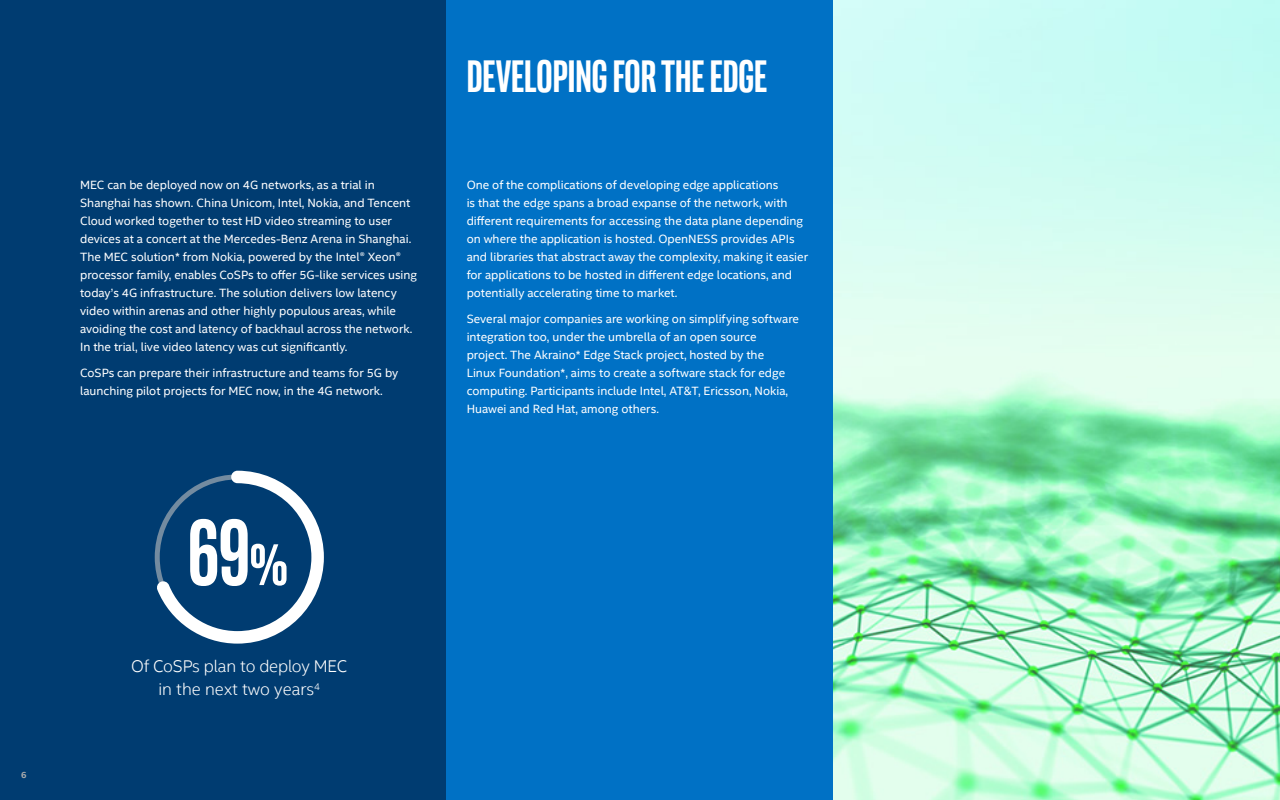
<style>
.page{position:relative;width:1280px;height:800px;background:#fff}
.page>*{position:absolute;margin:0;border:0;box-sizing:border-box;transform-origin:0 0}
.t1{font:700 46px "Intel Clear Pro";color:#fff}
.t2{font:300 17px/23px "Intel Clear";letter-spacing:-.01em;color:#fff;text-align:center}
.t3{font:12px/18px "Intel Clear";color:#fff}
.t4{font:700 9px "Intel Clear";color:#adadad}
</style>
<div class="page">
<div style="left:0;top:0;width:447px;height:800px;background:#003c71"></div>
<div style="left:447px;top:0;width:386px;height:800px;background:#0071c5"></div>
<img style="left:833px;top:0;width:447px;height:800px">
<svg style="left:155px;top:471px;width:169px;height:173px"></svg>
<p class="t3" style="left:80px;top:176px;width:339px">MEC can be deployed now on 4G networks, as a trial in Shanghai has shown. China Unicom, Intel, Nokia, and Tencent Cloud worked together to test HD video streaming to user devices at a concert at the Mercedes-Benz Arena in Shanghai.<br>The MEC solution* from Nokia, powered by the Intel® Xeon® processor family, enables CoSPs to offer 5G-like services using today’s 4G infrastructure. The solution delivers low latency video within arenas and other highly populous areas, while avoiding the cost and latency of backhaul across the network.<br>In the trial, live video latency was cut significantly.</p>
<p class="t3" style="left:80px;top:364px;width:320px">CoSPs can prepare their infrastructure and teams for 5G by launching pilot projects for MEC now, in the 4G network.</p>
<h1 class="t1" style="left:467px;top:48px;width:302px">DEVELOPING FOR THE EDGE</h1>
<p class="t3" style="left:467px;top:176px;width:343px">One of the complications of developing edge applications<br>is that the edge spans a broad expanse of the network, with different requirements for accessing the data plane depending on where the application is hosted. OpenNESS provides APIs and libraries that abstract away the complexity, making it easier for applications to be hosted in different edge locations, and potentially accelerating time to market.</p>
<p class="t3" style="left:467px;top:310px;width:334px">Several major companies are working on simplifying software integration too, under the umbrella of an open source project. The Akraino* Edge Stack project, hosted by the<br>Linux Foundation*, aims to create a software stack for edge computing. Participants include Intel, AT&amp;T, Ericsson, Nokia, Huawei and Red Hat, among others.</p>
<p class="t4" style="left:21px;top:769px;width:7px">6</p>
<h2 class="t2" style="left:131px;top:654px;width:218px">Of CoSPs plan to deploy MEC in the next two years<sup>4</sup></h2>
</div>
